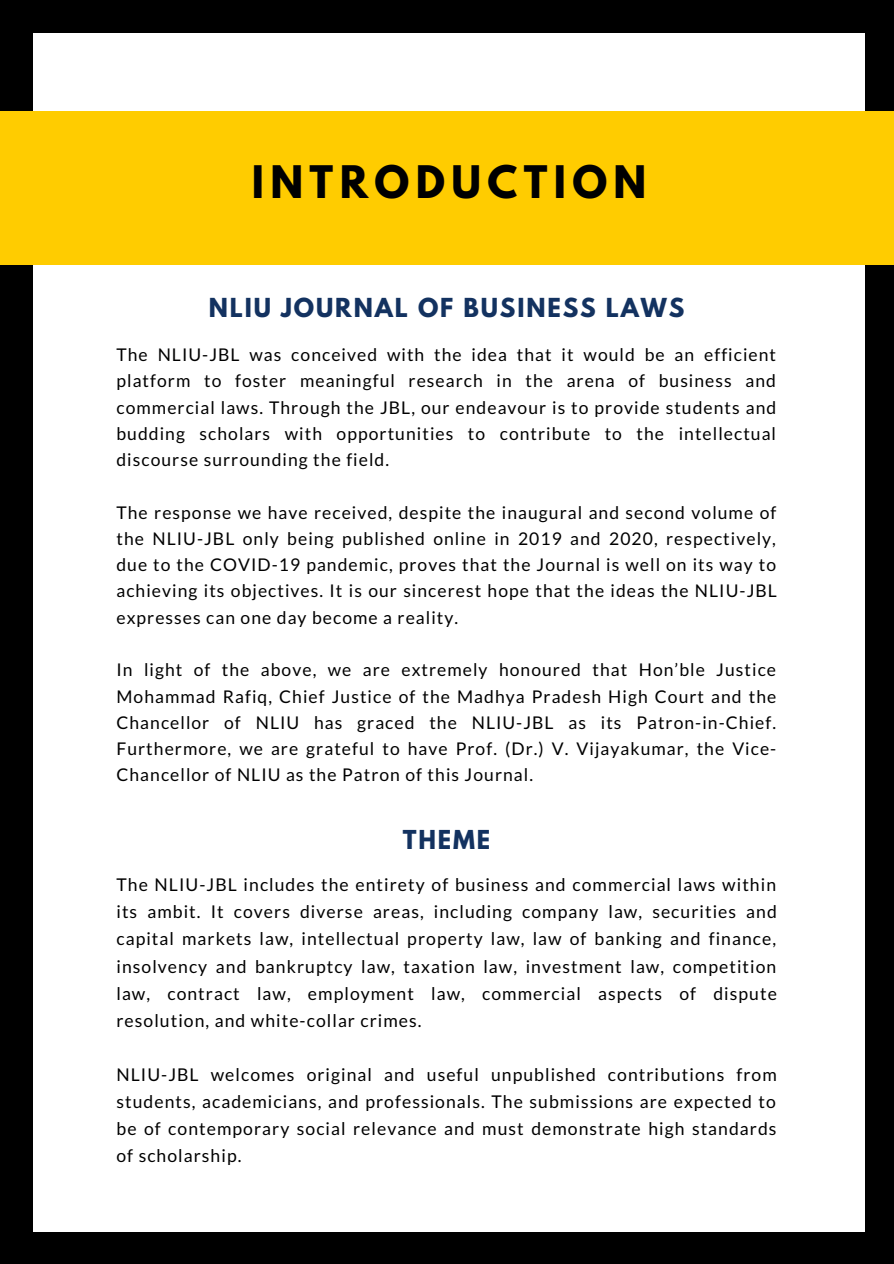
<style>
.page{position:relative;width:894px;height:1264px;background:#fff}
.page>*{position:absolute;margin:0;border:0;box-sizing:border-box;transform-origin:0 0}
.t1{font:700 39.75px "League Spartan";letter-spacing:.16em;color:#000}
.t2{font:700 23.25px "League Spartan";letter-spacing:.08em;color:#133260}
.t3{font:700 23.1px "League Spartan";letter-spacing:.08em;color:#133260}
.t4{font:17.55px/26.2px "Lato";letter-spacing:.06em;color:#000;text-align:justify}
</style>
<div class="page">
<div style="left:0;top:0;width:893px;height:1263px;background:#000"></div>
<div style="left:34px;top:33px;width:830px;height:1198px;background:#fff"></div>
<div style="left:0;top:111px;width:893px;height:153px;background:#fc0"></div>
<p class="t1" style="left:252px;top:163px;width:396px">INTRODUCTION</p>
<p class="t2" style="left:209px;top:296px;width:477px">NLIU JOURNAL OF BUSINESS LAWS</p>
<p class="t4" style="left:116px;top:341px;width:661px">The NLIU-JBL was conceived with the idea that it would be an efficient platform to foster meaningful research in the arena of business and commercial laws. Through the JBL, our endeavour is to provide students and budding scholars with opportunities to contribute to the intellectual discourse surrounding the field.</p>
<p class="t4" style="left:116px;top:498px;width:661px">The response we have received, despite the inaugural and second volume of the NLIU-JBL only being published online in 2019 and 2020, respectively, due to the COVID-19 pandemic, proves that the Journal is well on its way to achieving its objectives. It is our sincerest hope that the ideas the NLIU-JBL expresses can one day become a reality.</p>
<p class="t4" style="left:116px;top:656px;width:661px">In light of the above, we are extremely honoured that Hon’ble Justice Mohammad Rafiq, Chief Justice of the Madhya Pradesh High Court and the Chancellor of NLIU has graced the NLIU-JBL as its Patron-in-Chief.<br>Furthermore, we are grateful to have Prof. (Dr.) V. Vijayakumar, the Vice-Chancellor of NLIU as the Patron of this Journal.</p>
<p class="t3" style="left:403px;top:828px;width:89px">THEME</p>
<p class="t4" style="left:116px;top:871px;width:661px;line-height:27px">The NLIU-JBL includes the entirety of business and commercial laws within its ambit. It covers diverse areas, including company law, securities and capital markets law, intellectual property law, law of banking and finance, insolvency and bankruptcy law, taxation law, investment law, competition law, contract law, employment law, commercial aspects of dispute resolution, and white-collar crimes.</p>
<p class="t4" style="left:116px;top:1060px;width:661px;line-height:27px">NLIU-JBL welcomes original and useful unpublished contributions from students, academicians, and professionals. The submissions are expected to be of contemporary social relevance and must demonstrate high standards of scholarship.</p>
</div>
